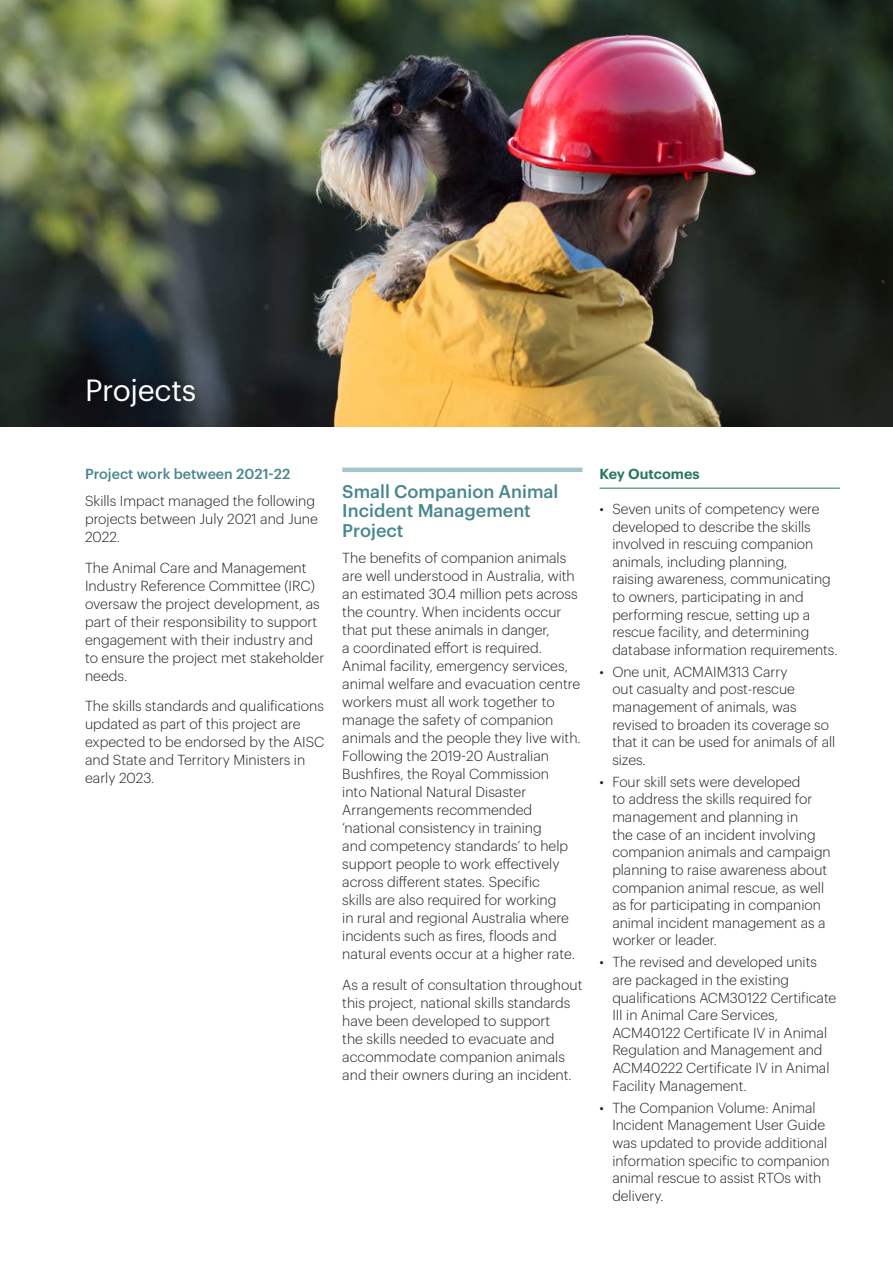
<style>
.page{position:relative;width:893px;height:1263px;background:#fff}
.page>*{position:absolute;margin:0;border:0;box-sizing:border-box;transform-origin:0 0}
.Name_Heading_1{font:30px "Graphik";letter-spacing:-.01em;color:#fff}
.Name_Heading_2{font:500 18px/19.5px "Graphik";color:#48868e}
.Body{font:300 14.25px/18px "Graphik";color:#231f20}
.Bullets{font:300 14.25px/17.7px "Graphik";color:#231f20}
.Name_Heading_4{font:500 14.25px "Graphik";color:#48868e}
.Name_Heading_3{font:600 14.25px "Graphik";color:#267660}
</style>
<div class="page">
<hr style="left:342px;top:468px;width:241px;height:4px;background:#a6c5ca">
<hr style="left:600px;top:488px;width:240px;height:1px;background:#267660">
<img style="left:0;top:0;width:893px;height:427px">
<p class="Name_Heading_1" style="left:85px;top:368px;width:113px">Projects</p>
<p class="Name_Heading_4" style="left:85px;top:463px;width:207px">Project work between 2021-22</p>
<p class="Body" style="left:85px;top:490px;width:234px">Skills Impact managed the following projects between July 2021 and June<br>2022.</p>
<p class="Body" style="left:85px;top:557px;width:241px">The Animal Care and Management<br>Industry Reference Committee (IRC) oversaw the project development, as part of their responsibility to support engagement with their industry and to ensure the project met stakeholder needs.</p>
<p class="Body" style="left:85px;top:696px;width:241px">The skills standards and qualifications updated as part of this project are expected to be endorsed by the AISC and State and Territory Ministers in early 2023.</p>
<p class="Name_Heading_2" style="left:342px;top:480px;width:218px">Small Companion Animal<br>Incident Management<br>Project</p>
<p class="Body" style="left:342px;top:548px;width:240px">The benefits of companion animals are well understood in Australia, with an estimated 30.4 million pets across the country. When incidents occur that put these animals in danger,<br>a coordinated effort is required.<br>Animal facility, emergency services, animal welfare and evacuation centre workers must all work together to manage the safety of companion animals and the people they live with.<br>Following the 2019-20 Australian Bushfires, the Royal Commission<br>into National Natural Disaster Arrangements recommended ‘national consistency in training<br>and competency standards’ to help support people to work effectively across different states. Specific<br>skills are also required for working<br>in rural and regional Australia where incidents such as fires, floods and natural events occur at a higher rate.</p>
<p class="Body" style="left:342px;top:974px;width:242px">As a result of consultation throughout this project, national skills standards have been developed to support<br>the skills needed to evacuate and accommodate companion animals and their owners during an incident.</p>
<p class="Name_Heading_3" style="left:600px;top:463px;width:102px">Key Outcomes</p>
<p class="Bullets" style="left:612px;top:499px;width:227px;text-indent:-13px">• Seven units of competency were developed to describe the skills involved in rescuing companion animals, including planning,<br>raising awareness, communicating to owners, participating in and performing rescue, setting up a rescue facility, and determining database information requirements.</p>
<p class="Bullets" style="left:612px;top:662px;width:224px;text-indent:-13px">• One unit, ACMAIM313 Carry<br>out casualty and post-rescue management of animals, was revised to broaden its coverage so that it can be used for animals of all sizes.</p>
<p class="Bullets" style="left:612px;top:772px;width:220px;text-indent:-13px">• Four skill sets were developed<br>to address the skills required for management and planning in<br>the case of an incident involving companion animals and campaign planning to raise awareness about companion animal rescue, as well as for participating in companion animal incident management as a worker or leader.</p>
<p class="Bullets" style="left:612px;top:952px;width:226px;text-indent:-13px">• The revised and developed units are packaged in the existing qualifications ACM30122 Certificate<br>III in Animal Care Services,<br>ACM40122 Certificate IV in Animal<br>Regulation and Management and<br>ACM40222 Certificate IV in Animal<br>Facility Management.</p>
<p class="Bullets" style="left:612px;top:1097px;width:219px;text-indent:-13px">• The Companion Volume: Animal<br>Incident Management User Guide was updated to provide additional information specific to companion animal rescue to assist RTOs with delivery.</p>
</div>
